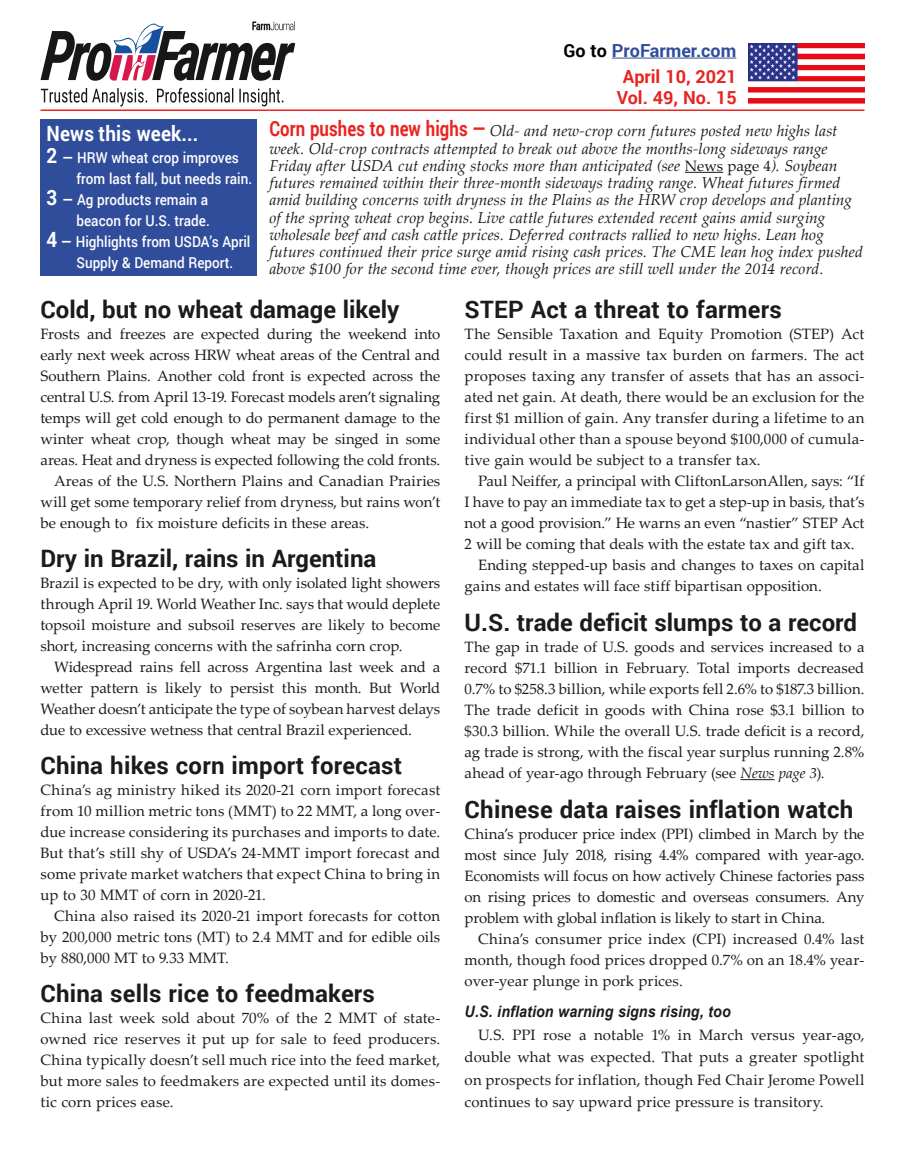
<style>
.page{position:relative;width:905px;height:1161px;background:#fff}
.page>*{position:absolute;margin:0;border:0;box-sizing:border-box;transform-origin:0 0}
.t1{font:700 24px "Roboto";letter-spacing:.01em;color:#1c1b1a}
.t2{font:700 21px "Roboto";letter-spacing:.01em;color:#fff;scale:.9 1}
.t3{font:700 18px/21px "Roboto";color:#e72521;text-align:center}
.t4{font:700 18px "Roboto";color:#304d9b}
.t5{font:italic 15.75px/17.2px "Palatino Linotype";letter-spacing:.005em;color:#1c1b1a}
.t6{font:italic 700 15.75px "Arial";letter-spacing:.01em;color:#1c1b1a;scale:.9 1}
.t7{font:15px/21px "Palatino Linotype";color:#1c1b1a;text-align:justify}
.t8{font:500 15px "Roboto";color:#fff;scale:.9 1}
.s1{color:#000}
.s2{font-family:"Roboto";font-weight:700;font-style:normal;font-size:21px;color:#e72521}
.s3{font-style:normal;font-size:15px}
.s4{font-style:italic}
.s5{font-weight:700;font-size:21px}
.s6{font-weight:700}
</style>
<div class="page">
<img style="left:748px;top:44px;width:116px;height:59px">
<hr style="left:684px;top:172px;width:39px;height:1px;background:#1c1b1a">
<hr style="left:740px;top:779px;width:34px;height:1px;background:#1c1b1a">
<div style="left:40px;top:119px;width:216px;height:157px;background:#304d9b"></div>
<svg style="left:40px;top:21px;width:255px;height:85px"></svg>
<hr style="left:40px;top:110px;width:824px;height:1px;background:#e72521">
<hr style="left:612px;top:58px;width:124px;height:1px;background:#304d9b">
<p class="t4" style="left:563px;top:38px;width:174px"><span class="s1">Go to</span> ProFarmer.com</p>
<p class="t3" style="left:617px;top:65px;width:122px">April 10, 2021<br>Vol. 49, No. 15</p>
<p class="t5" style="left:269px;top:122px;width:595px"><span class="s2">Corn pushes to new highs —</span> Old- and new-crop corn futures posted new highs last week. Old-crop contracts attempted to break out above the months-long sideways range Friday after USDA cut ending stocks more than anticipated (see <span class="s3">News page 4</span>). Soybean futures remained within their three-month sideways trading range. Wheat futures firmed amid building concerns with dryness in the Plains as the HRW crop develops and planting of the spring wheat crop begins. Live cattle futures extended recent gains amid surging wholesale beef and cash cattle prices. Deferred contracts rallied to new highs. Lean hog futures continued their price surge amid rising cash prices. The CME lean hog index pushed above $100 for the second time ever, though prices are still well under the 2014 record.</p>
<h1 class="t1" style="left:464px;top:293px;width:319px">STEP Act a threat to farmers</h1>
<p class="t7" style="left:464px;top:323px;width:401px">The Sensible Taxation and Equity Promotion (STEP) Act could result in a massive tax burden on farmers. The act proposes taxing any transfer of assets that has an associ&shy;ated net gain. At death, there would be an exclusion for the first $1 million of gain. Any transfer during a lifetime to an individual other than a spouse beyond $100,000 of cumula&shy;tive gain would be subject to a transfer tax.</p>
<p class="t7" style="left:478px;top:470px;width:388px">Paul Neiffer, a principal with CliftonLarsonAllen, says: “If</p>
<p class="t7" style="left:464px;top:491px;width:401px">I have to pay an immediate tax to get a step-up in basis, that’s</p>
<p class="t7" style="left:464px;top:512px;width:401px">not a good provision.” He warns an even “nastier” STEP Act</p>
<p class="t7" style="left:464px;top:533px;width:391px">2 will be coming that deals with the estate tax and gift tax.</p>
<p class="t7" style="left:478px;top:554px;width:388px">Ending stepped-up basis and changes to taxes on capital</p>
<p class="t7" style="left:464px;top:575px;width:358px">gains and estates will face stiff bipartisan opposition.</p>
<h1 class="t1" style="left:464px;top:606px;width:394px">U.S. trade deficit slumps to a record</h1>
<p class="t7" style="left:464px;top:636px;width:401px">The gap in trade of U.S. goods and services increased to a record $71.1 billion in February. Total imports decreased 0.7% to $258.3 billion, while exports fell 2.6% to $187.3 billion.<br>The trade deficit in goods with China rose $3.1 billion to $30.3 billion. While the overall U.S. trade deficit is a record, ag trade is strong, with the fiscal year surplus running 2.8% ahead of year-ago through February (see <span class="s4">News page 3</span>).</p>
<h1 class="t1" style="left:464px;top:792px;width:390px">Chinese data raises inflation watch</h1>
<p class="t7" style="left:464px;top:823px;width:401px">China’s producer price index (PPI) climbed in March by the most since July 2018, rising 4.4% compared with year-ago.<br>Economists will focus on how actively Chinese factories pass on rising prices to domestic and overseas consumers. Any problem with global inflation is likely to start in China.</p>
<p class="t7" style="left:464px;top:928px;width:401px;text-indent:14px">China’s consumer price index (CPI) increased 0.4% last month, though food prices dropped 0.7% on an 18.4% year&shy;over-year plunge in pork prices.</p>
<p class="t6" style="left:464px;top:1001px;width:297px">U.S. inflation warning signs rising, too</p>
<p class="t7" style="left:464px;top:1023px;width:401px;line-height:22.5px;text-indent:14px">U.S. PPI rose a notable 1% in March versus year-ago, double what was expected. That puts a greater spotlight on prospects for inflation, though Fed Chair Jerome Powell continues to say upward price pressure is transitory.</p>
<h2 class="t2" style="left:46px;top:118px;width:170px">News this week...</h2>
<p class="t8" style="left:46px;top:147px;width:215px"><span class="s5">2</span> <span class="s6">—</span> HRW wheat crop improves</p>
<p class="t8" style="left:76px;top:168px;width:196px">from last fall, but needs rain.</p>
<p class="t8" style="left:46px;top:189px;width:181px"><span class="s5">3</span> <span class="s6">—</span> Ag products remain a</p>
<p class="t8" style="left:76px;top:210px;width:149px">beacon for U.S. trade.</p>
<p class="t8" style="left:46px;top:231px;width:228px"><span class="s5">4</span> <span class="s6">—</span> Highlights from USDA’s April</p>
<p class="t8" style="left:77px;top:252px;width:175px">Supply &amp; Demand Report.</p>
<h1 class="t1" style="left:40px;top:293px;width:360px">Cold, but no wheat damage likely</h1>
<p class="t7" style="left:40px;top:323px;width:401px">Frosts and freezes are expected during the weekend into</p>
<p class="t7" style="left:40px;top:344px;width:401px">early next week across HRW wheat areas of the Central and</p>
<p class="t7" style="left:40px;top:365px;width:401px">Southern Plains. Another cold front is expected across the</p>
<p class="t7" style="left:40px;top:386px;width:401px">central U.S. from April 13-19. Forecast models aren’t signaling</p>
<p class="t7" style="left:40px;top:407px;width:401px">temps will get cold enough to do permanent damage to the</p>
<p class="t7" style="left:40px;top:428px;width:401px">winter wheat crop, though wheat may be singed in some</p>
<p class="t7" style="left:40px;top:449px;width:401px">areas. Heat and dryness is expected following the cold fronts.</p>
<p class="t7" style="left:54px;top:470px;width:388px">Areas of the U.S. Northern Plains and Canadian Prairies</p>
<p class="t7" style="left:40px;top:491px;width:401px">will get some temporary relief from dryness, but rains won’t</p>
<p class="t7" style="left:40px;top:512px;width:330px">be enough to fix moisture deficits in these areas.</p>
<h1 class="t1" style="left:40px;top:542px;width:337px">Dry in Brazil, rains in Argentina</h1>
<p class="t7" style="left:40px;top:572px;width:401px">Brazil is expected to be dry, with only isolated light showers through April 19. World Weather Inc. says that would deplete topsoil moisture and subsoil reserves are likely to become short, increasing concerns with the safrinha corn crop.</p>
<p class="t7" style="left:40px;top:656px;width:401px;text-indent:14px">Widespread rains fell across Argentina last week and a wetter pattern is likely to persist this month. But World Weather doesn’t anticipate the type of soybean harvest delays due to excessive wetness that central Brazil experienced.</p>
<h1 class="t1" style="left:40px;top:749px;width:363px">China hikes corn import forecast</h1>
<p class="t7" style="left:40px;top:779px;width:401px">China’s ag ministry hiked its 2020-21 corn import forecast from 10 million metric tons (MMT) to 22 MMT, a long over&shy;due increase considering its purchases and imports to date.<br>But that’s still shy of USDA’s 24-MMT import forecast and some private market watchers that expect China to bring in up to 30 MMT of corn in 2020-21.</p>
<p class="t7" style="left:40px;top:905px;width:401px;text-indent:14px">China also raised its 2020-21 import forecasts for cotton by 200,000 metric tons (MT) to 2.4 MMT and for edible oils by 880,000 MT to 9.33 MMT.</p>
<h1 class="t1" style="left:40px;top:977px;width:336px">China sells rice to feedmakers</h1>
<p class="t7" style="left:40px;top:1007px;width:401px">China last week sold about 70% of the 2 MMT of state&shy;owned rice reserves it put up for sale to feed producers.<br>China typically doesn’t sell much rice into the feed market, but more sales to feedmakers are expected until its domes&shy;tic corn prices ease.</p>
</div>
